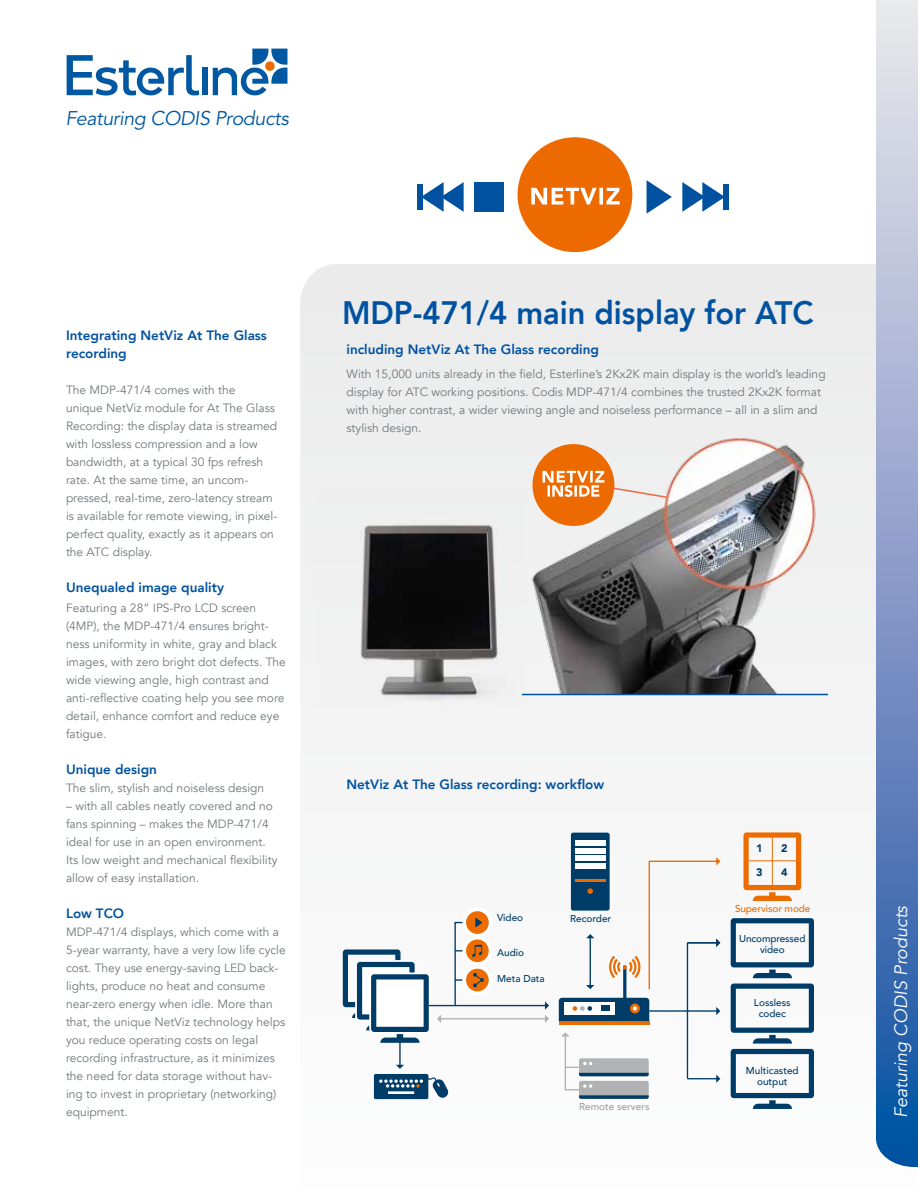
<style>
.page{position:relative;width:918px;height:1188px;background:#fff}
.page>*{position:absolute;margin:0;border:0;box-sizing:border-box;transform-origin:0 0}
.t1{font:800 32.4px "Avenir";color:#0052a0;scale:.95 1}
.t2{font:italic 19.65px "Avenir";letter-spacing:-.02em;color:#0057a2}
.t3{font:italic 18px "Avenir";color:#fff}
.t4{font:800 13.5px/18px "Avenir";color:#0052a0}
.t5{font:12px/18px "Avenir";color:#72787b}
.t6{font:900 10.95px "Avenir";color:#003c68}
.t7{font:500 10.05px/10.9px "Avenir";color:#003c68;text-align:center}
.t8{font:500 10.05px "Avenir";letter-spacing:-.01em;color:#ec6c00}
.t9{font:500 10.05px "Avenir";color:#9c9c9d}
</style>
<div class="page">
<svg style="left:300px;top:264px;width:576px;height:836px"></svg>
<svg style="left:876px;top:0;width:42px;height:1167px;background:#839cc7"></svg>
<div style="left:202px;top:68px;width:5px;height:27px;background:#0057a2"></div>
<svg style="left:67px;top:55px;width:132px;height:41px"></svg>
<svg style="left:213px;top:49px;width:74px;height:46px"></svg>
<svg style="left:265px;top:61px;width:10px;height:10px"></svg>
<img style="left:501px;top:437px;width:360px;height:257px">
<img style="left:318px;top:492px;width:208px;height:224px">
<div style="left:369px;top:972px;width:62px;height:62px;background:#fff;border:4px solid #fff;border-radius:3px"></div>
<svg style="left:343px;top:949px;width:86px;height:94px"></svg>
<hr style="left:429px;top:1005px;width:117px;height:1px;background:#003c68">
<hr style="left:559px;top:1021px;width:90px;height:3px;background:#ec6c00">
<svg style="left:571px;top:833px;width:39px;height:77px"></svg>
<div style="left:575px;top:840px;width:30px;height:6px;background:#fff"></div>
<div style="left:575px;top:848px;width:30px;height:5px;background:#fff"></div>
<div style="left:575px;top:856px;width:30px;height:5px;background:#fff"></div>
<svg style="left:731px;top:918px;width:83px;height:60px"></svg>
<svg style="left:731px;top:984px;width:83px;height:125px"></svg>
<svg style="left:743px;top:832px;width:58px;height:69px"></svg>
<hr style="left:772px;top:837px;width:1px;height:48px;background:#ec6c00">
<hr style="left:749px;top:860px;width:48px;height:1px;background:#ec6c00">
<hr style="left:687px;top:943px;width:1px;height:136px;background:#003c68">
<svg style="left:559px;top:857px;width:161px;height:164px"></svg>
<hr style="left:687px;top:1078px;width:30px;height:1px;background:#003c68">
<svg style="left:716px;top:1075px;width:4px;height:8px"></svg>
<hr style="left:441px;top:1018px;width:105px;height:1px;background:#b1b2b3">
<svg style="left:437px;top:1015px;width:4px;height:8px"></svg>
<svg style="left:545px;top:1001px;width:4px;height:22px"></svg>
<svg style="left:561px;top:1032px;width:88px;height:67px"></svg>
<svg style="left:454px;top:908px;width:38px;height:99px"></svg>
<div style="left:374px;top:1074px;width:54px;height:25px;background:#003c68;border-radius:2px"></div>
<svg style="left:379px;top:1075px;width:70px;height:23px"></svg>
<div style="left:388px;top:1091px;width:26px;height:3px;border:1px solid #fff"></div>
<hr style="left:399px;top:1041px;width:2px;height:24px;background:#003c68">
<svg style="left:396px;top:1065px;width:8px;height:4px"></svg>
<hr style="left:522px;top:694px;width:306px;height:1px;background:#0052a0">
<svg style="left:647px;top:180px;width:25px;height:34px"></svg>
<div style="left:474px;top:182px;width:29px;height:29px;background:#0052a0"></div>
<svg style="left:682px;top:182px;width:41px;height:30px"></svg>
<div style="left:723px;top:184px;width:6px;height:26px;background:#0052a0"></div>
<svg style="left:423px;top:182px;width:41px;height:30px"></svg>
<div style="left:417px;top:184px;width:6px;height:26px;background:#0052a0"></div>
<div style="left:518px;top:137px;width:114px;height:115px;background:#ed6a00;border-radius:50%"></div>
<svg style="left:531px;top:188px;width:89px;height:17px"></svg>
<div style="left:532px;top:444px;width:82px;height:82px;background:#ed6a00;border-radius:50%"></div>
<svg style="left:542px;top:471px;width:126px;height:28px"></svg>
<h2 class="t2" style="left:65px;top:107px;width:225px">Featuring CODIS Products</h2>
<p class="t4" style="left:66px;top:326px;width:202px">Integrating NetViz At The Glass recording</p>
<p class="t5" style="left:66px;top:381px;width:213px">The MDP-471/4 comes with the<br>unique NetViz module for At The Glass Recording: the display data is streamed with lossless compression and a low bandwidth, at a typical 30 fps refresh rate. At the same time, an uncom&shy;pressed, real-time, zero-latency stream is available for remote viewing, in pixel&shy;perfect quality, exactly as it appears on the ATC display.</p>
<p class="t4" style="left:66px;top:578px;width:160px">Unequaled image quality</p>
<p class="t5" style="left:66px;top:599px;width:221px">Featuring a 28” IPS-Pro LCD screen (4MP), the MDP-471/4 ensures bright&shy;ness uniformity in white, gray and black images, with zero bright dot defects. The wide viewing angle, high contrast and anti-reflective coating help you see more detail, enhance comfort and reduce eye fatigue.</p>
<p class="t4" style="left:66px;top:760px;width:93px">Unique design</p>
<p class="t5" style="left:66px;top:779px;width:200px">The slim, stylish and noiseless design</p>
<p class="t5" style="left:66px;top:797px;width:213px">– with all cables neatly covered and no fans spinning – makes the MDP-471/4 ideal for use in an open environment.<br>Its low weight and mechanical flexibility allow of easy installation.</p>
<p class="t4" style="left:66px;top:904px;width:60px">Low TCO</p>
<p class="t5" style="left:66px;top:923px;width:221px">MDP-471/4 displays, which come with a 5-year warranty, have a very low life cycle cost. They use energy-saving LED back&shy;lights, produce no heat and consume near-zero energy when idle. More than that, the unique NetViz technology helps you reduce operating costs on legal recording infrastructure, as it minimizes the need for data storage without hav&shy;ing to invest in proprietary (networking) equipment.</p>
<h1 class="t1" style="left:342px;top:288px;width:498px">MDP-471/4 main display for ATC</h1>
<p class="t4" style="left:346px;top:340px;width:254px">including NetViz At The Glass recording</p>
<p class="t5" style="left:346px;top:365px;width:481px">With 15,000 units already in the field, Esterline’s 2Kx2K main display is the world’s leading display for ATC working positions. Codis MDP-471/4 combines the trusted 2Kx2K format with higher contrast, a wider viewing angle and noiseless performance – all in a slim and stylish design.</p>
<p class="t4" style="left:346px;top:775px;width:259px">NetViz At The Glass recording: workflow</p>
<p class="t7" style="left:497px;top:912px;width:28px">Video</p>
<p class="t7" style="left:497px;top:946px;width:29px">Audio</p>
<p class="t7" style="left:497px;top:973px;width:49px">Meta Data</p>
<p class="t7" style="left:570px;top:913px;width:43px">Recorder</p>
<p class="t9" style="left:579px;top:1098px;width:72px">Remote servers</p>
<p class="t6" style="left:756px;top:839px;width:8px">1</p>
<p class="t6" style="left:781px;top:839px;width:8px">2</p>
<p class="t6" style="left:756px;top:863px;width:8px">3</p>
<p class="t6" style="left:781px;top:863px;width:8px">4</p>
<p class="t8" style="left:735px;top:900px;width:77px">Supervisor mode</p>
<p class="t7" style="left:739px;top:933px;width:68px">Uncompressed video</p>
<p class="t7" style="left:754px;top:996px;width:38px">Lossless codec</p>
<p class="t7" style="left:746px;top:1064px;width:54px">Multicasted output</p>
<h3 class="t3" style="left:890px;top:1118px;width:214px;rotate:-90deg">Featuring CODIS Products</h3>
</div>
